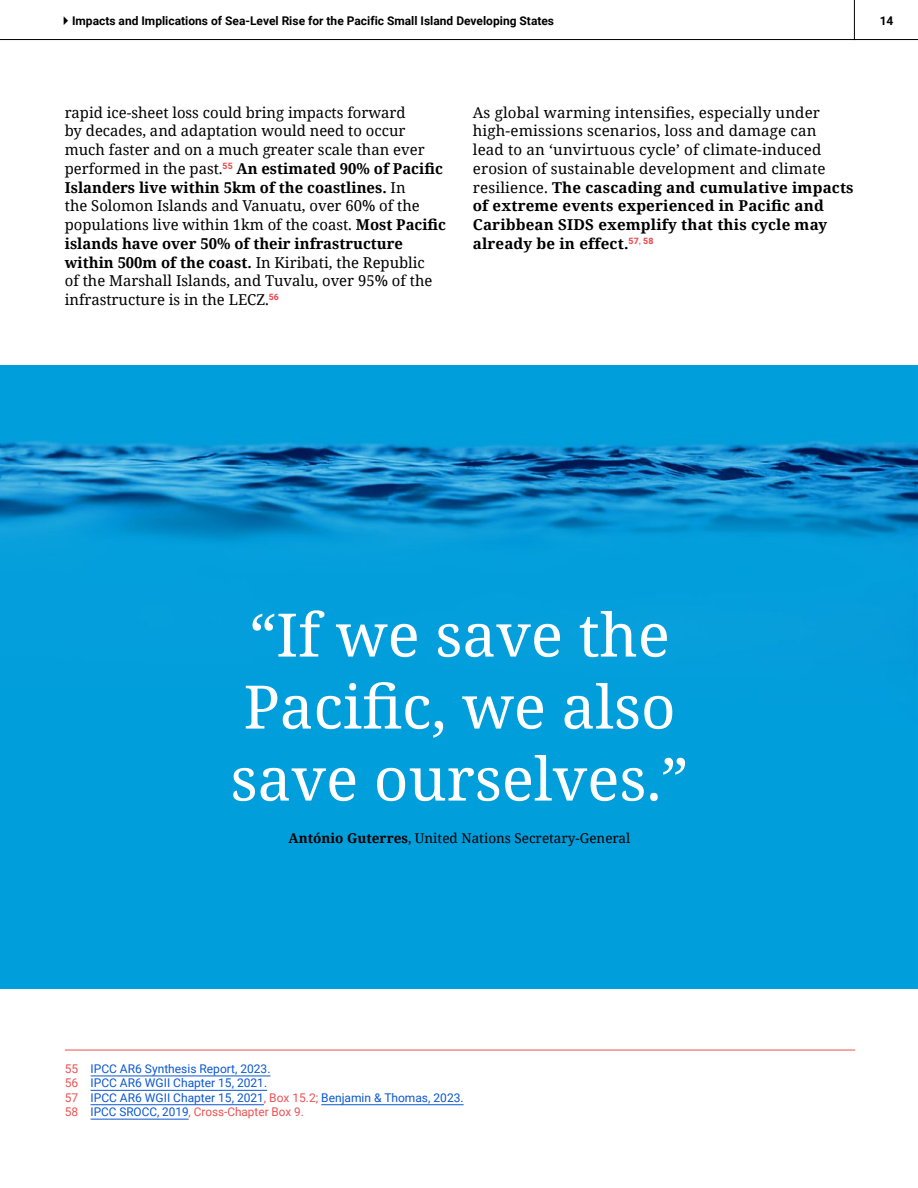
<style>
.page{position:relative;width:918px;height:1188px;background:#fff}
.page>*{position:absolute;margin:0;border:0;box-sizing:border-box;transform-origin:0 0}
.t1{font:60px/72px "Noto Serif";color:#fff;text-align:center}
.t2{font:15px/18.8px "Noto Serif";color:#000}
.t3{font:13.5px "Noto Serif";color:#000}
.t4{font:12px/14.4px "Roboto";color:#0b57d0}
.t5{font:700 12px "Roboto";color:#000}
.s1{font-weight:700}
.s2{color:#ec5153}
</style>
<div class="page">
<hr style="left:854px;top:0;width:1px;height:40px;background:#000">
<hr style="left:0;top:39px;width:918px;height:1px;background:#000">
<hr style="left:65px;top:1050px;width:790px;height:1px;background:#ec5153">
<hr style="left:91px;top:1076px;width:180px;height:1px;background:#0b57d0">
<hr style="left:91px;top:1090px;width:176px;height:1px;background:#0b57d0">
<hr style="left:91px;top:1104px;width:173px;height:1px;background:#0b57d0">
<hr style="left:321px;top:1104px;width:143px;height:1px;background:#0b57d0">
<hr style="left:91px;top:1119px;width:98px;height:1px;background:#0b57d0">
<img style="left:1px;top:366px;width:916px;height:623px">
<p class="t5" style="left:72px;top:13px;width:484px">Impacts and Implications of Sea-Level Rise for the Pacific Small Island Developing States</p>
<p class="t5" style="left:880px;top:13px;width:15px">14</p>
<p class="t2" style="left:65px;top:102px;width:383px">rapid ice-sheet loss could bring impacts forward<br>by decades, and adaptation would need to occur much faster and on a much greater scale than ever performed in the past.<sup>55</sup> <span class="s1">An estimated 90% of Pacific Islanders live within 5km of the coastlines.</span> In<br>the Solomon Islands and Vanuatu, over 60% of the populations live within 1km of the coast. <span class="s1">Most Pacific islands have over 50% of their infrastructure within 500m of the coast.</span> In Kiribati, the Republic<br>of the Marshall Islands, and Tuvalu, over 95% of the infrastructure is in the LECZ.<sup>56</sup></p>
<p class="t2" style="left:473px;top:102px;width:382px">As global warming intensifies, especially under high-emissions scenarios, loss and damage can<br>lead to an ‘unvirtuous cycle’ of climate-induced erosion of sustainable development and climate resilience. <span class="s1">The cascading and cumulative impacts of extreme events experienced in Pacific and Caribbean SIDS exemplify that this cycle may already be in effect.</span><sup>57</sup><sup>,</sup> <sup>58</sup></p>
<h1 class="t1" style="left:231px;top:597px;width:459px">“If we save the<br>Pacific, we also save ourselves.”</h1>
<p class="t3" style="left:289px;top:828px;width:343px"><span class="s1">António Guterres</span>, United Nations Secretary-General</p>
<p class="t4" style="left:65px;top:1061px;width:400px"><span class="s2">55</span> IPCC AR6 Synthesis Report, 2023.<br><span class="s2">56</span> IPCC AR6 WGII Chapter 15, 2021.<br><span class="s2">57</span> IPCC AR6 WGII Chapter 15, 2021<span class="s2">, Box 15.2;</span> Benjamin &amp; Thomas, 2023.<br><span class="s2">58</span> IPCC SROCC, 2019<span class="s2">, Cross-Chapter Box 9.</span></p>
</div>
